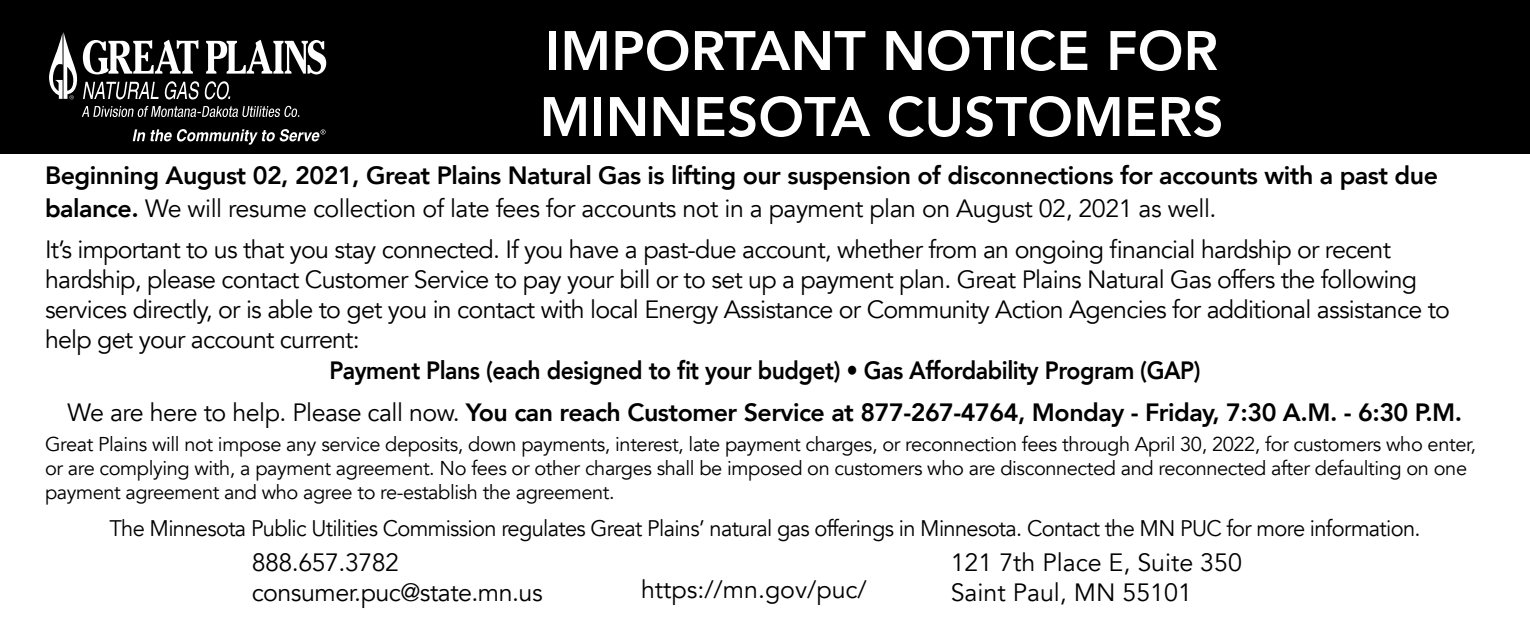
<style>
.page{position:relative;width:1530px;height:630px;background:#fff}
.page>*{position:absolute;margin:0;border:0;box-sizing:border-box;transform-origin:0 0}
.t1{font:800 55px/66px "Avenir";color:#fff}
.t2{font:25px/30px "Avenir";letter-spacing:-.03em;color:#000}
.t3{font:800 25px/33px "Avenir";letter-spacing:-.02em;color:#000}
.t4{font:800 25px/41.2px "Avenir";letter-spacing:-.02em;color:#000;text-align:center;scale:.92 1}
.t5{font:25px/30px "Avenir";color:#000}
.t6{font:22.5px "Avenir";letter-spacing:-.03em;color:#000}
.t7{font:20px/24px "Avenir";letter-spacing:-.02em;color:#000}
.s1{font-weight:400}
</style>
<div class="page">
<div style="left:0;top:0;width:1530px;height:154px;background:#000"></div>
<svg style="left:83px;top:40px;width:115px;height:34px"></svg>
<svg style="left:206px;top:40px;width:120px;height:34px"></svg>
<svg style="left:83px;top:82px;width:76px;height:17px"></svg>
<svg style="left:165px;top:81px;width:34px;height:18px"></svg>
<svg style="left:205px;top:81px;width:25px;height:18px"></svg>
<svg style="left:49px;top:32px;width:28px;height:67px"></svg>
<svg style="left:133px;top:129px;width:193px;height:16px"></svg>
<svg style="left:82px;top:106px;width:217px;height:11px"></svg>
<h1 class="t1" style="left:539px;top:18px;width:686px">IMPORTANT NOTICE FOR<br>MINNESOTA CUSTOMERS</h1>
<p class="t3" style="left:45px;top:159px;width:1395px">Beginning August 02, 2021, Great Plains Natural Gas is lifting our suspension of disconnections for accounts with a past due balance. <span class="s1">We will resume collection of late fees for accounts not in a payment plan on August 02, 2021 as well.</span></p>
<p class="t2" style="left:45px;top:235px;width:1407px">It’s important to us that you stay connected. If you have a past-due account, whether from an ongoing financial hardship or recent hardship, please contact Customer Service to pay your bill or to set up a payment plan. Great Plains Natural Gas offers the following services directly, or is able to get you in contact with local Energy Assistance or Community Action Agencies for additional assistance to help get your account current:</p>
<p class="t4" style="left:68px;top:350px;width:1517px">Payment Plans (each designed to fit your budget) • Gas Affordability Program (GAP)<br><span class="s1">We are here to help. Please call now.</span> You can reach Customer Service at 877-267-4764, Monday - Friday, 7:30 A.M. - 6:30 P.M.</p>
<p class="t7" style="left:45px;top:433px;width:1433px">Great Plains will not impose any service deposits, down payments, interest, late payment charges, or reconnection fees through April 30, 2022, for customers who enter, or are complying with, a payment agreement. No fees or other charges shall be imposed on customers who are disconnected and reconnected after defaulting on one payment agreement and who agree to re-establish the agreement.</p>
<p class="t6" style="left:109px;top:515px;width:1313px">The Minnesota Public Utilities Commission regulates Great Plains’ natural gas offerings in Minnesota. Contact the MN PUC for more information.</p>
<p class="t2" style="left:252px;top:548px;width:292px">888.657.3782 consumer.puc@state.mn.us</p>
<p class="t5" style="left:641px;top:575px;width:227px">https://mn.gov/puc/</p>
<p class="t5" style="left:951px;top:547px;width:293px">121 7th Place E, Suite 350<br>Saint Paul, MN 55101</p>
</div>
